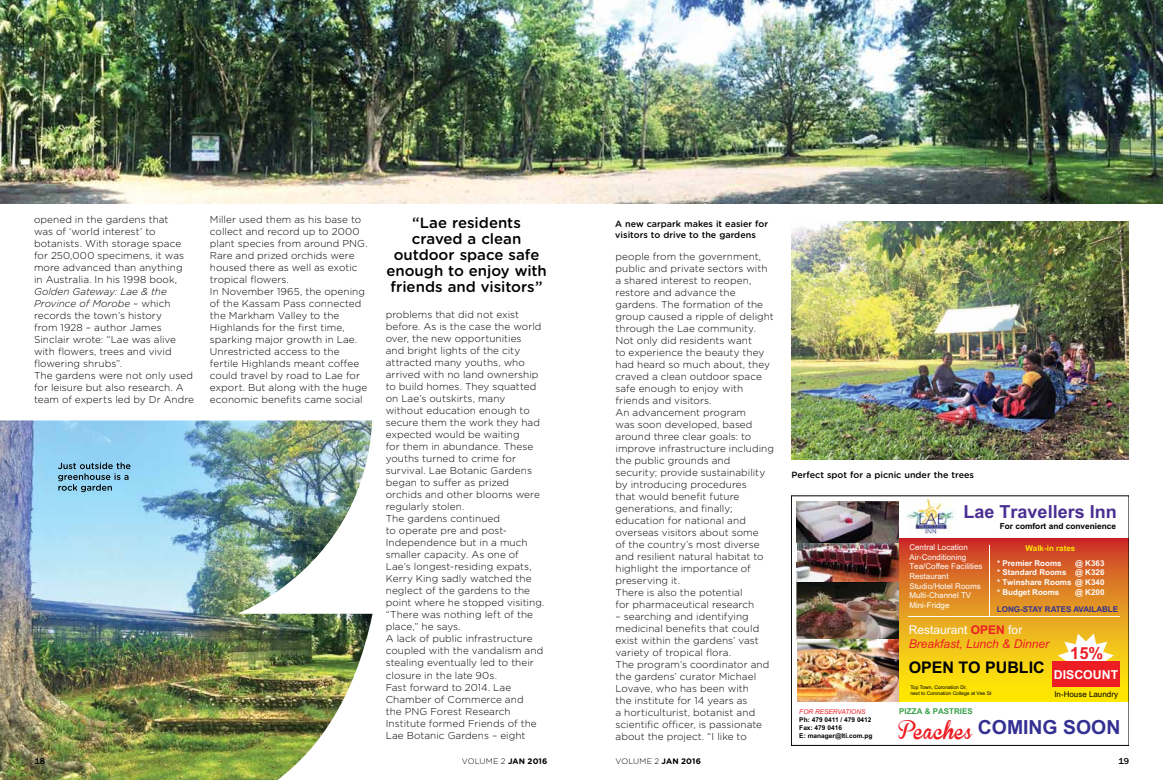
<style>
.page{position:relative;width:1163px;height:780px;background:#fff}
.page>*{position:absolute;margin:0;border:0;box-sizing:border-box;transform-origin:0 0}
.t1{font:700 19.4px "Arial";color:#333092}
.t2{font:700 18px "Arial";color:#492f92}
.t3{font:17.7px "Brannboll Fet";color:#ed1d24}
.t4{font:700 16.6px "Arial";color:#ed1d24}
.t5{font:700 16px "Arial";color:#000}
.t6{font:500 15px/16px "Gotham Rounded";color:#000;text-align:center}
.t7{font:700 12.3px "Arial";color:#fff}
.t8{font:italic 12px/14.4px "Arial";color:#ed1d24}
.t9{font:300 10px/12px "Gotham Rounded";letter-spacing:.005em;color:#000}
.t10{font:500 9px/10.8px "Gotham Rounded";color:#000}
.t11{font:500 9px "Franklin Gothic";color:#000}
.t12{font:700 8.3px "Arial";color:#000}
.t13{font:8px/9.6px "Arial";color:#fff}
.t14{font:700 8px/9.6px "Arial";color:#fff;text-align:justify}
.t15{font:300 8px "Gotham Rounded";letter-spacing:.025em;color:#000}
.t16{font:700 8px "Arial";color:#333092}
.t17{font:8px "Arial";color:#000}
.t18{font:700 8px "Arial";color:#37a047}
.t19{font:700 8px "Arial";color:#fee700}
.t20{font:700 6.6px/7.9px "Arial";color:#000}
.t21{font:italic 6.6px "Arial";color:#ed1d24}
.t22{font:5px/6px "Arial";color:#000}
.s1{font-style:italic}
.s2{font-style:normal;color:#fff}
.s3{font-weight:700;font-style:normal}
.s4{font-weight:700}
</style>
<div class="page">
<img style="left:796px;top:501px;width:102px;height:200px">
<svg style="left:898px;top:538px;width:228px;height:163px;background:#e5981e"></svg>
<img style="left:907px;top:498px;width:47px;height:36px">
<hr style="left:989px;top:545px;width:1px;height:71px;background:#fff">
<svg style="left:1057px;top:633px;width:56px;height:28px"></svg>
<hr style="left:908px;top:616px;width:211px;height:1px;background:#fff">
<div style="left:1052px;top:661px;width:67px;height:26px;background:#ed1d24"></div>
<img style="left:0;top:0;width:1162px;height:203px">
<img style="left:0;top:420px;width:372px;height:360px">
<img style="left:791px;top:221px;width:337px;height:238px">
<svg style="left:58px;top:462px;width:72px;height:30px;background:#77aac5"></svg>
<p class="t9" style="left:34px;top:213px;width:152px">opened in the gardens that was of ‘world interest’ to botanists. With storage space for 250,000 specimens, it was more advanced than anything in Australia. In his 1998 book,</p>
<p class="t9" style="left:34px;top:285px;width:162px"><span class="s1">Golden Gateway: Lae &amp; the<br>Province of Morobe</span> – which records the town’s history<br>from 1928 – author James<br>Sinclair wrote: “Lae was alive with flowers, trees and vivid flowering shrubs”.<br>The gardens were not only used for leisure but also research. A team of experts led by Dr Andre</p>
<p class="t9" style="left:210px;top:213px;width:159px">Miller used them as his base to collect and record up to 2000 plant species from around PNG.<br>Rare and prized orchids were housed there as well as exotic tropical flowers.<br>In November 1965, the opening of the Kassam Pass connected the Markham Valley to the<br>Highlands for the first time, sparking major growth in Lae.<br>Unrestricted access to the fertile Highlands meant coffee could travel by road to Lae for export. But along with the huge economic benefits came social</p>
<h3 class="t6" style="left:386px;top:214px;width:162px">“Lae residents craved a clean outdoor space safe enough to enjoy with friends and visitors”</h3>
<p class="t9" style="left:386px;top:308px;width:160px">problems that did not exist before. As is the case the world over, the new opportunities<br>and bright lights of the city attracted many youths, who arrived with no land ownership to build homes. They squatted on Lae’s outskirts, many without education enough to secure them the work they had expected would be waiting<br>for them in abundance. These youths turned to crime for survival. Lae Botanic Gardens began to suffer as prized orchids and other blooms were regularly stolen.<br>The gardens continued<br>to operate pre and post-<br>Independence but in a much smaller capacity. As one of<br>Lae’s longest-residing expats,<br>Kerry King sadly watched the neglect of the gardens to the point where he stopped visiting. “There was nothing left of the place,” he says.<br>A lack of public infrastructure coupled with the vandalism and stealing eventually led to their closure in the late 90s.<br>Fast forward to 2014. Lae<br>Chamber of Commerce and<br>the PNG Forest Research<br>Institute formed Friends of the<br>Lae Botanic Gardens – eight</p>
<p class="t10" style="left:615px;top:218px;width:154px">A new carpark makes it easier for visitors to drive to the gardens</p>
<p class="t9" style="left:615px;top:250px;width:160px">people from the government, public and private sectors with a shared interest to reopen, restore and advance the gardens. The formation of the group caused a ripple of delight through the Lae community.<br>Not only did residents want<br>to experience the beauty they had heard so much about, they craved a clean outdoor space safe enough to enjoy with friends and visitors.<br>An advancement program<br>was soon developed, based around three clear goals: to improve infrastructure including the public grounds and security; provide sustainability by introducing procedures<br>that would benefit future generations, and finally; education for national and overseas visitors about some<br>of the country’s most diverse and resilient natural habitat to highlight the importance of preserving it.<br>There is also the potential<br>for pharmaceutical research</p>
<p class="t9" style="left:615px;top:610px;width:155px">– searching and identifying medicinal benefits that could exist within the gardens’ vast variety of tropical flora.<br>The program’s coordinator and the gardens’ curator Michael<br>Lovave, who has been with<br>the institute for 14 years as<br>a horticulturist, botanist and scientific officer, is passionate about the project. “I like to</p>
<p class="t10" style="left:791px;top:469px;width:184px">Perfect spot for a picnic under the trees</p>
<h2 class="t2" style="left:963px;top:500px;width:154px">Lae Travellers Inn</h2>
<p class="t13" style="left:909px;top:542px;width:75px">Central Location<br>Air-Conditioning<br>Tea/Coffee Facilities<br>Restaurant<br>Studio/Hotel Rooms<br>Multi-Channel TV<br>Mini-Fridge</p>
<p class="t12" style="left:999px;top:520px;width:118px">For comfort and convenience</p>
<p class="t19" style="left:1025px;top:542px;width:51px">Walk-in rates</p>
<p class="t14" style="left:996px;top:558px;width:109px;text-indent:78px">@ K363 * Standard Rooms @ K326 * Twinshare Rooms @ K340 * Budget Rooms</p>
<p class="t14" style="left:996px;top:558px;width:66px">* Premier Rooms</p>
<p class="t14" style="left:1075px;top:587px;width:31px">@ K200</p>
<p class="t16" style="left:996px;top:603px;width:123px">LONG-STAY RATES AVAILABLE</p>
<p class="t8" style="left:908px;top:622px;width:142px"><span class="s2">Restaurant</span> <span class="s3">OPEN</span> <span class="s2">for<br></span>Breakfast, Lunch &amp; Dinner</p>
<h3 class="t4" style="left:1069px;top:642px;width:35px">15%</h3>
<p class="t7" style="left:1053px;top:666px;width:66px">DISCOUNT</p>
<h3 class="t5" style="left:908px;top:656px;width:137px">OPEN TO PUBLIC</h3>
<p class="t21" style="left:799px;top:707px;width:68px">FOR RESERVATIONS</p>
<p class="t20" style="left:799px;top:716px;width:75px">Ph: 479 0411 / 479 0412<br>Fax: 479 0416<br>E: manager@lti.com.pg</p>
<p class="t22" style="left:910px;top:684px;width:83px">Top Town, Coronation Dr,<br>next to Coronation College at Vee St</p>
<p class="t18" style="left:899px;top:705px;width:75px">PIZZA &amp; PASTRIES</p>
<p class="t17" style="left:1054px;top:688px;width:65px">In-House Laundry</p>
<h3 class="t3" style="left:898px;top:721px;width:75px">Peaches</h3>
<h1 class="t1" style="left:977px;top:714px;width:144px">COMING SOON</h1>
<p class="t11" style="left:34px;top:755px;width:12px">18</p>
<p class="t15" style="left:462px;top:755px;width:87px">VOLUME 2 <span class="s4">JAN 2016</span></p>
<p class="t15" style="left:615px;top:755px;width:87px">VOLUME 2 <span class="s4">JAN 2016</span></p>
<p class="t11" style="left:1118px;top:755px;width:12px">19</p>
</div>
